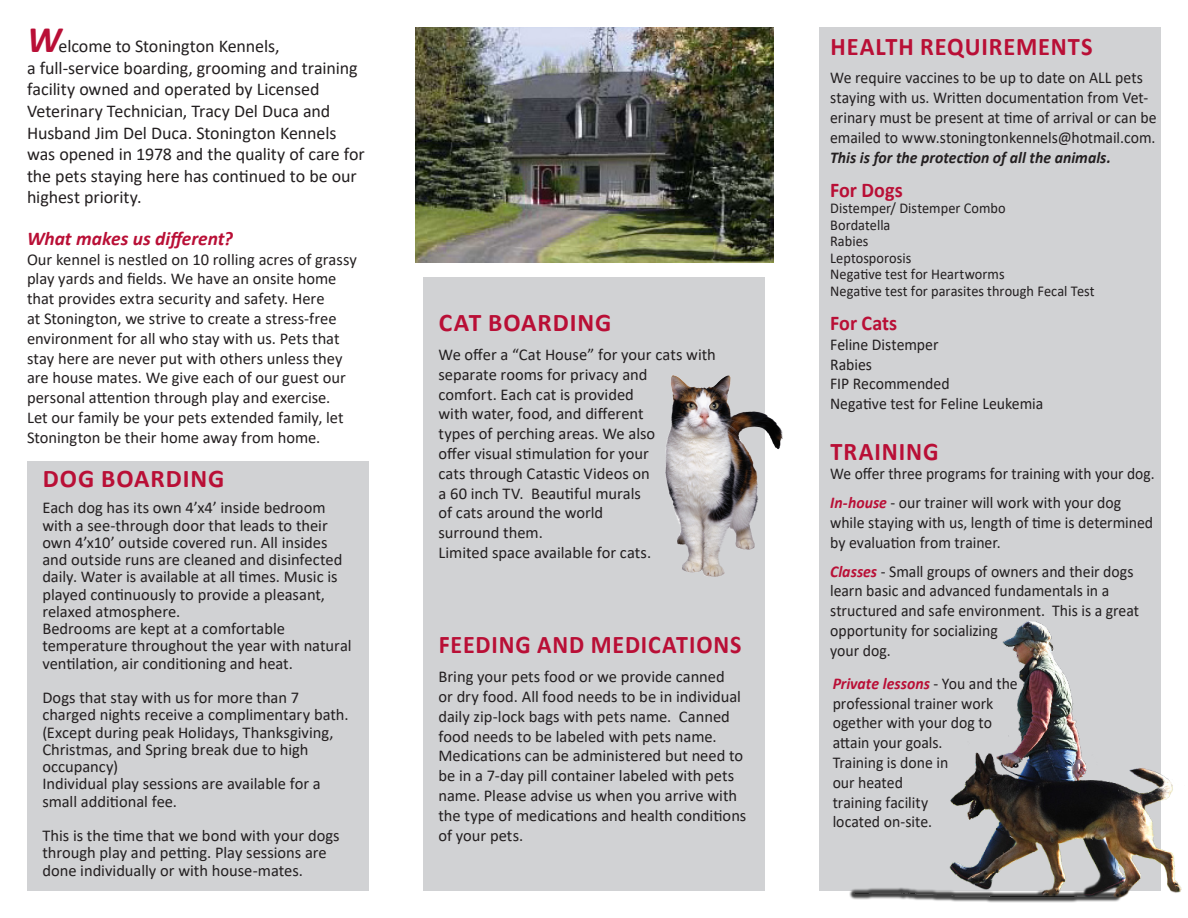
<style>
.page{position:relative;width:1188px;height:918px;background:#fff}
.page>*{position:absolute;margin:0;border:0;box-sizing:border-box;transform-origin:0 0}
.t1{font:700 25.5px "Calibri";letter-spacing:.035em;color:#b90f36;scale:.96 1}
.t2{font:700 25.5px "Calibri";letter-spacing:.035em;color:#b90f36}
.t3{font:700 25.5px "Calibri";letter-spacing:.035em;color:#b90f36;scale:.94 1}
.t4{font:700 21px "Calibri";color:#b90f36;scale:.95 1}
.t5{font:italic 700 19.5px "Calibri";letter-spacing:-.005em;color:#b90f36}
.t6{font:18px/21.6px "Calibri";letter-spacing:-.005em;color:#231f20}
.t7{font:16.5px/19.8px "Calibri";color:#231f20}
.t8{font:16.5px/19.8px "Calibri";color:#231f20;scale:.96 1}
.t9{font:16.5px "Calibri";color:#231f20;scale:.94 1}
.t10{font:italic 700 16.5px "Calibri";color:#b90f36;scale:.96 1}
.t11{font:15px "Calibri";color:#231f20;scale:.96 1}
.s1{font-weight:700;font-style:italic;font-size:37.5px;color:#b90f36}
.s2{font-weight:700;font-style:italic}
.s3{font-weight:700;font-style:italic;color:#b90f36}
.s4{font-weight:400;font-style:normal;color:#231f20}
</style>
<div class="page">
<div style="left:819px;top:27px;width:342px;height:864px;background:#d1d2d4"></div>
<div style="left:423px;top:278px;width:342px;height:613px;background:#d1d2d4"></div>
<div style="left:27px;top:461px;width:342px;height:430px;background:#d1d2d4"></div>
<img style="left:416px;top:27px;width:357px;height:236px">
<img style="left:665px;top:375px;width:117px;height:201px">
<img style="left:849px;top:621px;width:333px;height:282px">
<p class="t6" style="left:27px;top:35px;width:254px"><span class="s1">W</span>elcome to Stonington Kennels,</p>
<p class="t6" style="left:27px;top:56px;width:339px">a full-service boarding, grooming and training facility owned and operated by Licensed Veterinary Technician, Tracy Del Duca and Husband Jim Del Duca. Stonington Kennels was opened in 1978 and the quality of care for the pets staying here has continued to be our highest priority.</p>
<p class="t5" style="left:27px;top:224px;width:207px">What makes us different?</p>
<p class="t7" style="left:27px;top:249px;width:332px">Our kennel is nestled on 10 rolling acres of grassy play yards and fields. We have an onsite home that provides extra security and safety. Here<br>at Stonington, we strive to create a stress-free environment for all who stay with us. Pets that stay here are never put with others unless they are house mates. We give each of our guest our personal attention through play and exercise.<br>Let our family be your pets extended family, let Stonington be their home away from home.</p>
<p class="t2" style="left:43px;top:461px;width:183px">DOG BOARDING</p>
<p class="t7" style="left:42px;top:499px;width:302px;line-height:17.2px">Each dog has its own 4’x4’ inside bedroom with a see-through door that leads to their own 4’x10’ outside covered run. All insides and outside runs are cleaned and disinfected daily. Water is available at all times. Music is played continuously to provide a pleasant, relaxed atmosphere.</p>
<p class="t7" style="left:42px;top:620px;width:311px;line-height:17.2px">Bedrooms are kept at a comfortable temperature throughout the year with natural ventilation, air conditioning and heat.</p>
<p class="t7" style="left:42px;top:689px;width:308px;line-height:17.2px">Dogs that stay with us for more than 7 charged nights receive a complimentary bath. (Except during peak Holidays, Thanksgiving, Christmas, and Spring break due to high occupancy)</p>
<p class="t7" style="left:42px;top:775px;width:280px;line-height:17.2px">Individual play sessions are available for a small additional fee.</p>
<p class="t7" style="left:42px;top:827px;width:299px;line-height:17.2px">This is the time that we bond with your dogs through play and petting. Play sessions are done individually or with house-mates.</p>
<p class="t2" style="left:439px;top:305px;width:174px">CAT BOARDING</p>
<p class="t7" style="left:438px;top:344px;width:279px">We offer a “Cat House” for your cats with separate rooms for privacy and</p>
<p class="t7" style="left:438px;top:384px;width:197px">comfort. Each cat is provided</p>
<p class="t7" style="left:438px;top:404px;width:207px">with water, food, and different</p>
<p class="t7" style="left:438px;top:423px;width:218px">types of perching areas. We also</p>
<p class="t7" style="left:438px;top:443px;width:212px">offer visual stimulation for your</p>
<p class="t7" style="left:438px;top:463px;width:213px">cats through Catastic Videos on</p>
<p class="t7" style="left:438px;top:483px;width:204px">a 60 inch TV. Beautiful murals</p>
<p class="t7" style="left:438px;top:503px;width:166px">of cats around the world</p>
<p class="t7" style="left:438px;top:522px;width:106px">surround them.</p>
<p class="t7" style="left:438px;top:542px;width:214px">Limited space available for cats.</p>
<p class="t3" style="left:439px;top:627px;width:324px">FEEDING AND MEDICATIONS</p>
<p class="t7" style="left:438px;top:666px;width:304px">Bring your pets food or we provide canned or dry food. All food needs to be in individual daily zip-lock bags with pets name. Canned food needs to be labeled with pets name.</p>
<p class="t7" style="left:438px;top:746px;width:309px">Medications can be administered but need to be in a 7-day pill container labeled with pets name. Please advise us when you arrive with the type of medications and health conditions of your pets.</p>
<p class="t1" style="left:831px;top:28px;width:274px">HEALTH REQUIREMENTS</p>
<p class="t8" style="left:830px;top:68px;width:342px">We require vaccines to be up to date on ALL pets staying with us. Written documentation from Vet&shy;erinary must be present at time of arrival or can be emailed to www.stoningtonkennels@hotmail.com.<br><span class="s2">This is for the protection of all the animals.</span></p>
<p class="t4" style="left:830px;top:175px;width:78px">For Dogs</p>
<p class="t11" style="left:830px;top:198px;width:184px">Distemper/ Distemper Combo</p>
<p class="t11" style="left:830px;top:214px;width:64px">Bordatella</p>
<p class="t11" style="left:830px;top:231px;width:41px">Rabies</p>
<p class="t11" style="left:830px;top:247px;width:86px">Leptosporosis</p>
<p class="t11" style="left:830px;top:264px;width:183px">Negative test for Heartworms</p>
<p class="t11" style="left:830px;top:280px;width:277px">Negative test for parasites through Fecal Test</p>
<p class="t4" style="left:830px;top:308px;width:72px">For Cats</p>
<p class="t8" style="left:830px;top:334px;width:114px">Feline Distemper</p>
<p class="t8" style="left:830px;top:354px;width:45px">Rabies</p>
<p class="t8" style="left:830px;top:374px;width:126px">FIP Recommended</p>
<p class="t8" style="left:830px;top:393px;width:224px">Negative test for Feline Leukemia</p>
<p class="t1" style="left:831px;top:433px;width:114px">TRAINING</p>
<p class="t9" style="left:830px;top:462px;width:347px">We offer three programs for training with your dog.</p>
<p class="t8" style="left:830px;top:492px;width:338px"><span class="s3">In-house</span> - our trainer will work with your dog while staying with us, length of time is determined by evaluation from trainer.</p>
<p class="t8" style="left:830px;top:561px;width:323px"><span class="s3">Classes</span> - Small groups of owners and their dogs learn basic and advanced fundamentals in a structured and safe environment. This is a great opportunity for socializing</p>
<p class="t8" style="left:830px;top:640px;width:65px">your dog.</p>
<p class="t10" style="left:833px;top:672px;width:194px">Private lessons <span class="s4">- You and the</span></p>
<p class="t8" style="left:833px;top:693px;width:169px">professional trainer work</p>
<p class="t8" style="left:833px;top:713px;width:168px">ogether with your dog to</p>
<p class="t8" style="left:833px;top:732px;width:116px">attain your goals.</p>
<p class="t8" style="left:833px;top:752px;width:122px">Training is done in</p>
<p class="t8" style="left:833px;top:772px;width:75px">our heated</p>
<p class="t8" style="left:833px;top:792px;width:101px">training facility</p>
<p class="t8" style="left:833px;top:812px;width:105px">located on-site.</p>
</div>
